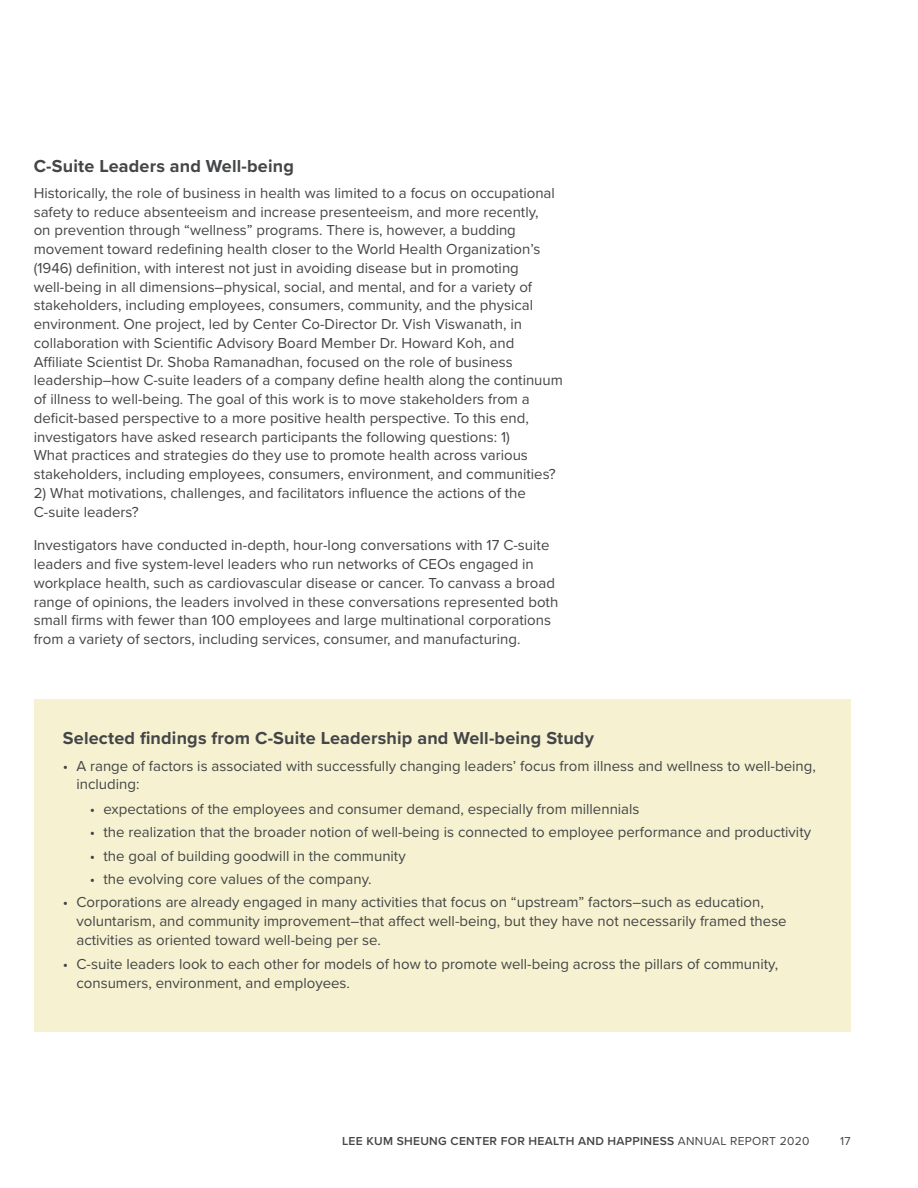
<style>
.page{position:relative;width:918px;height:1188px;background:#fff}
.page>*{position:absolute;margin:0;border:0;box-sizing:border-box;transform-origin:0 0}
.t1{font:700 18px "Proxima Nova";letter-spacing:.01em;color:#444547}
.t2{font:15px/18.8px "Proxima Nova";color:#444547}
.t3{font:600 12px "Proxima Nova";letter-spacing:.025em;color:#444547}
.t4{font:12px "Proxima Nova";color:#444547}
.s1{font-weight:400}
</style>
<div class="page">
<div style="left:34px;top:699px;width:816px;height:332px;background:#f6f2d1"></div>
<p class="t1" style="left:34px;top:152px;width:262px">C-Suite Leaders and Well-being</p>
<p class="t2" style="left:34px;top:183px;width:531px">Historically, the role of business in health was limited to a focus on occupational safety to reduce absenteeism and increase presenteeism, and more recently,<br>on prevention through “wellness” programs. There is, however, a budding movement toward redefining health closer to the World Health Organization’s (1946) definition, with interest not just in avoiding disease but in promoting well-being in all dimensions–physical, social, and mental, and for a variety of stakeholders, including employees, consumers, community, and the physical environment. One project, led by Center Co-Director Dr. Vish Viswanath, in collaboration with Scientific Advisory Board Member Dr. Howard Koh, and Affiliate Scientist Dr. Shoba Ramanadhan, focused on the role of business leadership–how C-suite leaders of a company define health along the continuum of illness to well-being. The goal of this work is to move stakeholders from a deficit-based perspective to a more positive health perspective. To this end, investigators have asked research participants the following questions: 1)<br>What practices and strategies do they use to promote health across various stakeholders, including employees, consumers, environment, and communities?</p>
<p class="t2" style="left:34px;top:483px;width:494px">2) What motivations, challenges, and facilitators influence the actions of the<br>C-suite leaders?</p>
<p class="t2" style="left:34px;top:535px;width:526px">Investigators have conducted in-depth, hour-long conversations with 17 C-suite leaders and five system-level leaders who run networks of CEOs engaged in workplace health, such as cardiovascular disease or cancer. To canvass a broad range of opinions, the leaders involved in these conversations represented both small firms with fewer than 100 employees and large multinational corporations from a variety of sectors, including services, consumer, and manufacturing.</p>
<p class="t1" style="left:63px;top:725px;width:532px">Selected findings from C-Suite Leadership and Well-being Study</p>
<p class="t2" style="left:76px;top:756px;width:741px;text-indent:-13px">• A range of factors is associated with successfully changing leaders’ focus from illness and wellness to well-being, including:</p>
<p class="t2" style="left:90px;top:799px;width:551px">• expectations of the employees and consumer demand, especially from millennials</p>
<p class="t2" style="left:90px;top:822px;width:723px">• the realization that the broader notion of well-being is connected to employee performance and productivity</p>
<p class="t2" style="left:90px;top:846px;width:317px">• the goal of building goodwill in the community</p>
<p class="t2" style="left:90px;top:869px;width:281px">• the evolving core values of the company.</p>
<p class="t2" style="left:76px;top:892px;width:712px;text-indent:-14px">• Corporations are already engaged in many activities that focus on “upstream” factors–such as education, voluntarism, and community improvement–that affect well-being, but they have not necessarily framed these activities as oriented toward well-being per se.</p>
<p class="t2" style="left:76px;top:954px;width:703px;text-indent:-14px">• C-suite leaders look to each other for models of how to promote well-being across the pillars of community, consumers, environment, and employees.</p>
<p class="t3" style="left:342px;top:1132px;width:469px">LEE KUM SHEUNG CENTER FOR HEALTH AND HAPPINESS <span class="s1">ANNUAL REPORT 2020</span></p>
<p class="t4" style="left:840px;top:1132px;width:12px">17</p>
</div>
